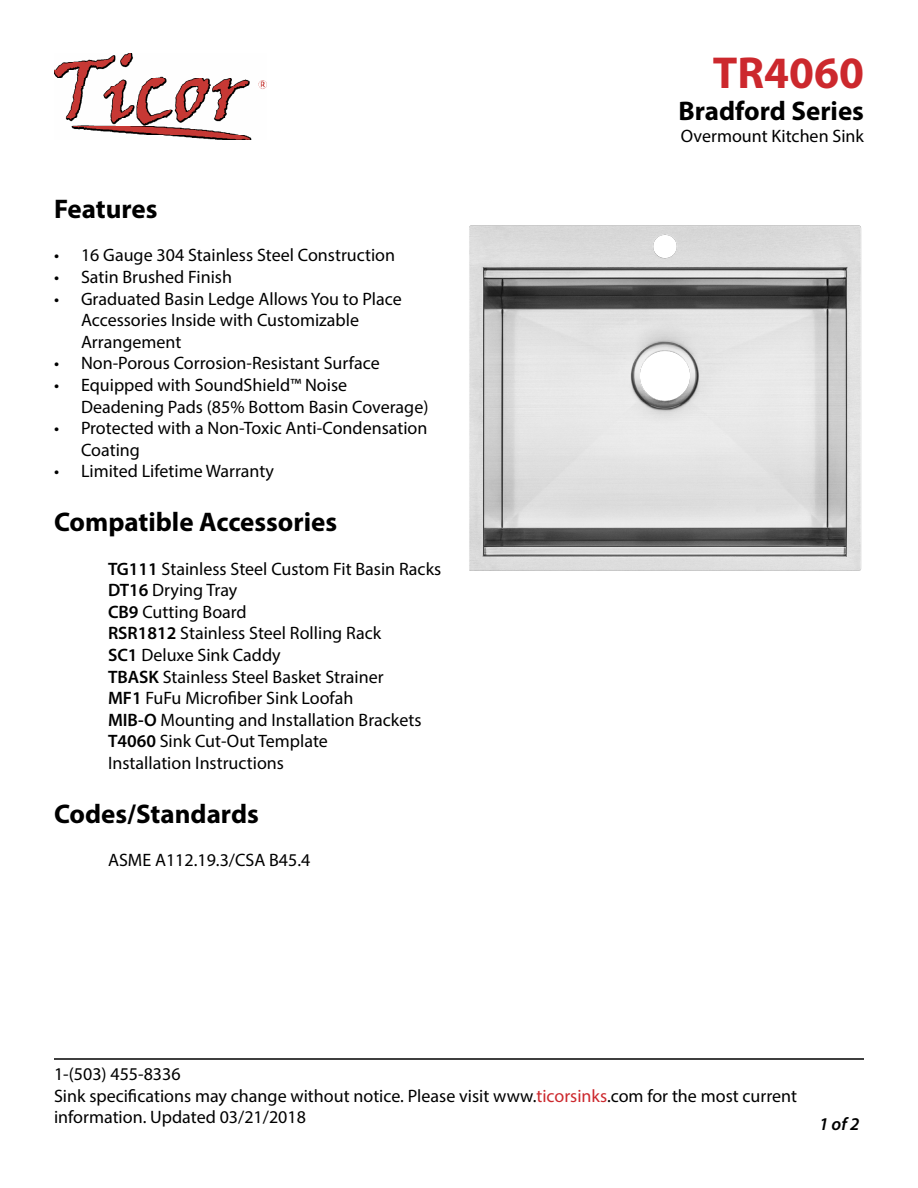
<style>
.page{position:relative;width:918px;height:1188px;background:#fff}
.page>*{position:absolute;margin:0;border:0;box-sizing:border-box;transform-origin:0 0}
.t1{font:700 45px "Myriad Pro";color:#cc282d}
.t2{font:700 27px "Myriad Pro";color:#000}
.t3{font:18px/21.6px "Myriad Pro";color:#000}
.t4{font:italic 600 18px "Myriad Pro";color:#000}
.s1{font-weight:600}
.s2{color:#cc282d}
</style>
<div class="page">
<img style="left:54px;top:54px;width:212px;height:85px">
<img style="left:469px;top:225px;width:393px;height:346px">
<hr style="left:54px;top:1058px;width:810px;height:2px;background:#000">
<p class="t2" style="left:54px;top:192px;width:105px">Features</p>
<p class="t3" style="left:54px;top:244px;width:343px">• 16 Gauge 304 Stainless Steel Construction</p>
<p class="t3" style="left:54px;top:266px;width:180px">• Satin Brushed Finish</p>
<p class="t3" style="left:81px;top:288px;width:322px;text-indent:-27px">• Graduated Basin Ledge Allows You to Place<br>Accessories Inside with Customizable<br>Arrangement</p>
<p class="t3" style="left:54px;top:352px;width:327px">• Non-Porous Corrosion-Resistant Surface</p>
<p class="t3" style="left:81px;top:374px;width:349px;text-indent:-27px">• Equipped with SoundShield™ Noise<br>Deadening Pads (85% Bottom Basin Coverage)</p>
<p class="t3" style="left:81px;top:417px;width:348px;text-indent:-27px">• Protected with a Non-Toxic Anti-Condensation<br>Coating</p>
<p class="t3" style="left:54px;top:460px;width:222px">• Limited Lifetime Warranty</p>
<p class="t2" style="left:54px;top:505px;width:285px">Compatible Accessories</p>
<p class="t3" style="left:108px;top:558px;width:335px"><span class="s1">TG111</span> Stainless Steel Custom Fit Basin Racks</p>
<p class="t3" style="left:108px;top:579px;width:131px"><span class="s1">DT16</span> Drying Tray</p>
<p class="t3" style="left:108px;top:601px;width:140px"><span class="s1">CB9</span> Cutting Board</p>
<p class="t3" style="left:108px;top:622px;width:275px"><span class="s1">RSR1812</span> Stainless Steel Rolling Rack</p>
<p class="t3" style="left:108px;top:644px;width:174px"><span class="s1">SC1</span> Deluxe Sink Caddy</p>
<p class="t3" style="left:108px;top:666px;width:277px"><span class="s1">TBASK</span> Stainless Steel Basket Strainer</p>
<p class="t3" style="left:108px;top:687px;width:247px"><span class="s1">MF1</span> FuFu Microfiber Sink Loofah</p>
<p class="t3" style="left:108px;top:709px;width:315px"><span class="s1">MIB-O</span> Mounting and Installation Brackets</p>
<p class="t3" style="left:108px;top:730px;width:221px"><span class="s1">T4060</span> Sink Cut-Out Template</p>
<p class="t3" style="left:108px;top:752px;width:178px">Installation Instructions</p>
<p class="t2" style="left:54px;top:796px;width:206px">Codes/Standards</p>
<p class="t3" style="left:108px;top:849px;width:204px">ASME A112.19.3/CSA B45.4</p>
<p class="t1" style="left:713px;top:43px;width:153px">TR4060</p>
<p class="t2" style="left:679px;top:93px;width:187px">Bradford Series</p>
<p class="t3" style="left:681px;top:125px;width:185px">Overmount Kitchen Sink</p>
<p class="t3" style="left:54px;top:1063px;width:128px">1-(503) 455-8336</p>
<p class="t3" style="left:54px;top:1084px;width:745px">Sink specifications may change without notice. Please visit www.<span class="s2">ticorsinks</span>.com for the most current information. Updated 03/21/2018</p>
<p class="t4" style="left:819px;top:1112px;width:42px">1 of 2</p>
</div>
